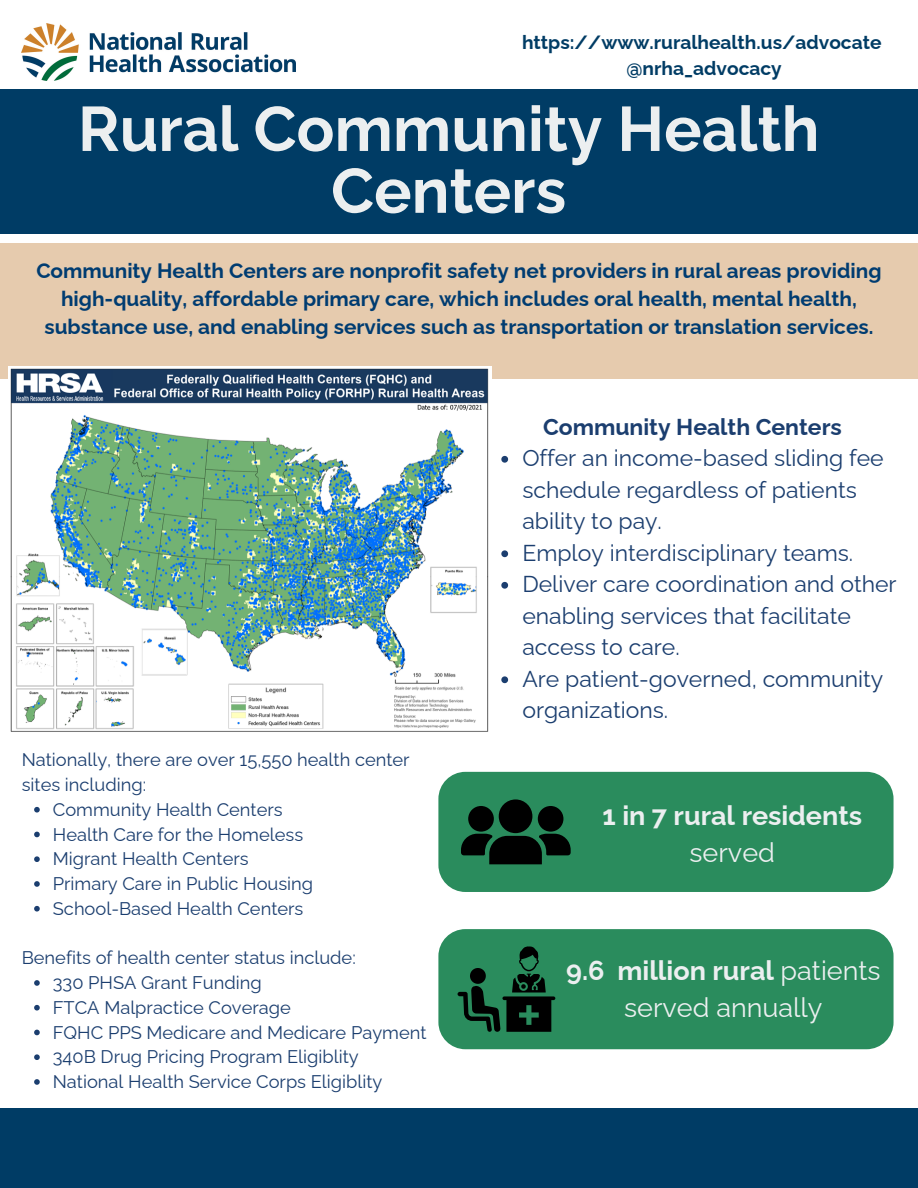
<style>
.page{position:relative;width:918px;height:1188px;background:#fff}
.page>*{position:absolute;margin:0;border:0;box-sizing:border-box;transform-origin:0 0}
.t1{font:700 62.7px/61.8px "Raleway";color:#eceff0;text-align:center}
.t2{font:27px/37.2px "Raleway";color:#eceff0;text-align:center}
.t3{font:700 27px/37.2px "Raleway";color:#eceff0;text-align:center}
.t4{font:22.95px/31.5px "Raleway";color:#1b3e6f}
.t5{font:700 22.95px "Raleway";color:#1b3e6f}
.t6{font:700 20.85px/28.2px "Raleway";color:#003c71;text-align:center}
.t7{font:700 19.2px/25.8px "Raleway";color:#003c65;text-align:center}
.t8{font:18.3px/24.8px "Raleway";color:#1b3e6f}
.s1{font-weight:400}
.s2{font-weight:700}
</style>
<div class="page">
<img style="left:22px;top:23px;width:273px;height:58px">
<div style="left:0;top:243px;width:918px;height:135px;background:#e6cbae"></div>
<div style="left:438px;top:929px;width:456px;height:120px;background:#2a8c5d;border-radius:27px"></div>
<svg style="left:458px;top:946px;width:97px;height:86px"></svg>
<div style="left:0;top:1109px;width:918px;height:79px;background:#003c65"></div>
<svg style="left:501px;top:456px;width:7px;height:7px"></svg>
<svg style="left:501px;top:550px;width:7px;height:7px"></svg>
<svg style="left:501px;top:582px;width:7px;height:7px"></svg>
<svg style="left:501px;top:676px;width:7px;height:7px"></svg>
<img style="left:9px;top:366px;width:483px;height:366px">
<div style="left:438px;top:772px;width:456px;height:120px;background:#2a8c5d;border-radius:27px"></div>
<div style="left:468px;top:806px;width:26px;height:26px;background:#000;border-radius:50%"></div>
<div style="left:538px;top:806px;width:25px;height:26px;background:#000;border-radius:50%"></div>
<div style="left:499px;top:799px;width:33px;height:34px;background:#000;border-radius:50%"></div>
<svg style="left:461px;top:834px;width:110px;height:30px"></svg>
<div style="left:0;top:89px;width:918px;height:144px;background:#003c65"></div>
<svg style="left:34px;top:807px;width:6px;height:6px"></svg>
<svg style="left:34px;top:832px;width:6px;height:5px"></svg>
<svg style="left:34px;top:856px;width:6px;height:6px"></svg>
<svg style="left:34px;top:881px;width:6px;height:6px"></svg>
<svg style="left:34px;top:906px;width:6px;height:6px"></svg>
<svg style="left:34px;top:980px;width:6px;height:6px"></svg>
<svg style="left:34px;top:1005px;width:6px;height:6px"></svg>
<svg style="left:34px;top:1030px;width:6px;height:5px"></svg>
<svg style="left:34px;top:1054px;width:6px;height:6px"></svg>
<svg style="left:34px;top:1079px;width:6px;height:6px"></svg>
<p class="t7" style="left:522px;top:29px;width:361px">https://www.ruralhealth.us/advocate @nrha_advocacy</p>
<p class="t1" style="left:78px;top:98px;width:743px">Rural Community Health<br>Centers</p>
<h5 class="t6" style="left:36px;top:256px;width:847px">Community Health Centers are nonprofit safety net providers in rural areas providing high-quality, affordable primary care, which includes oral health, mental health, substance use, and enabling services such as transportation or translation services.</h5>
<p class="t8" style="left:22px;top:748px;width:389px">Nationally, there are over 15,550 health center sites including:</p>
<p class="t8" style="left:53px;top:797px;width:231px">Community Health Centers</p>
<p class="t8" style="left:53px;top:822px;width:252px">Health Care for the Homeless</p>
<p class="t8" style="left:53px;top:847px;width:197px">Migrant Health Centers</p>
<p class="t8" style="left:53px;top:871px;width:262px">Primary Care in Public Housing</p>
<p class="t8" style="left:53px;top:896px;width:252px">School-Based Health Centers</p>
<p class="t8" style="left:22px;top:946px;width:336px">Benefits of health center status include:</p>
<p class="t8" style="left:53px;top:970px;width:210px">330 PHSA Grant Funding</p>
<p class="t8" style="left:53px;top:995px;width:239px">FTCA Malpractice Coverage</p>
<p class="t8" style="left:53px;top:1020px;width:375px">FQHC PPS Medicare and Medicare Payment</p>
<p class="t8" style="left:53px;top:1045px;width:307px">340B Drug Pricing Program Eligiblity</p>
<p class="t8" style="left:53px;top:1069px;width:331px">National Health Service Corps Eligiblity</p>
<h1 class="t5" style="left:543px;top:413px;width:300px">Community Health Centers</h1>
<p class="t4" style="left:522px;top:442px;width:363px">Offer an income-based sliding fee schedule regardless of patients ability to pay.</p>
<h3 class="t4" style="left:522px;top:537px;width:332px">Employ interdisciplinary teams.</h3>
<p class="t4" style="left:522px;top:568px;width:376px">Deliver care coordination and other enabling services that facilitate access to care.</p>
<h3 class="t4" style="left:522px;top:663px;width:362px">Are patient-governed, community organizations.</h3>
<p class="t3" style="left:603px;top:797px;width:261px">1 in 7 rural residents <span class="s1">served</span></p>
<p class="t2" style="left:566px;top:952px;width:316px"><span class="s2">9.6 million rural</span> patients served annually</p>
</div>
